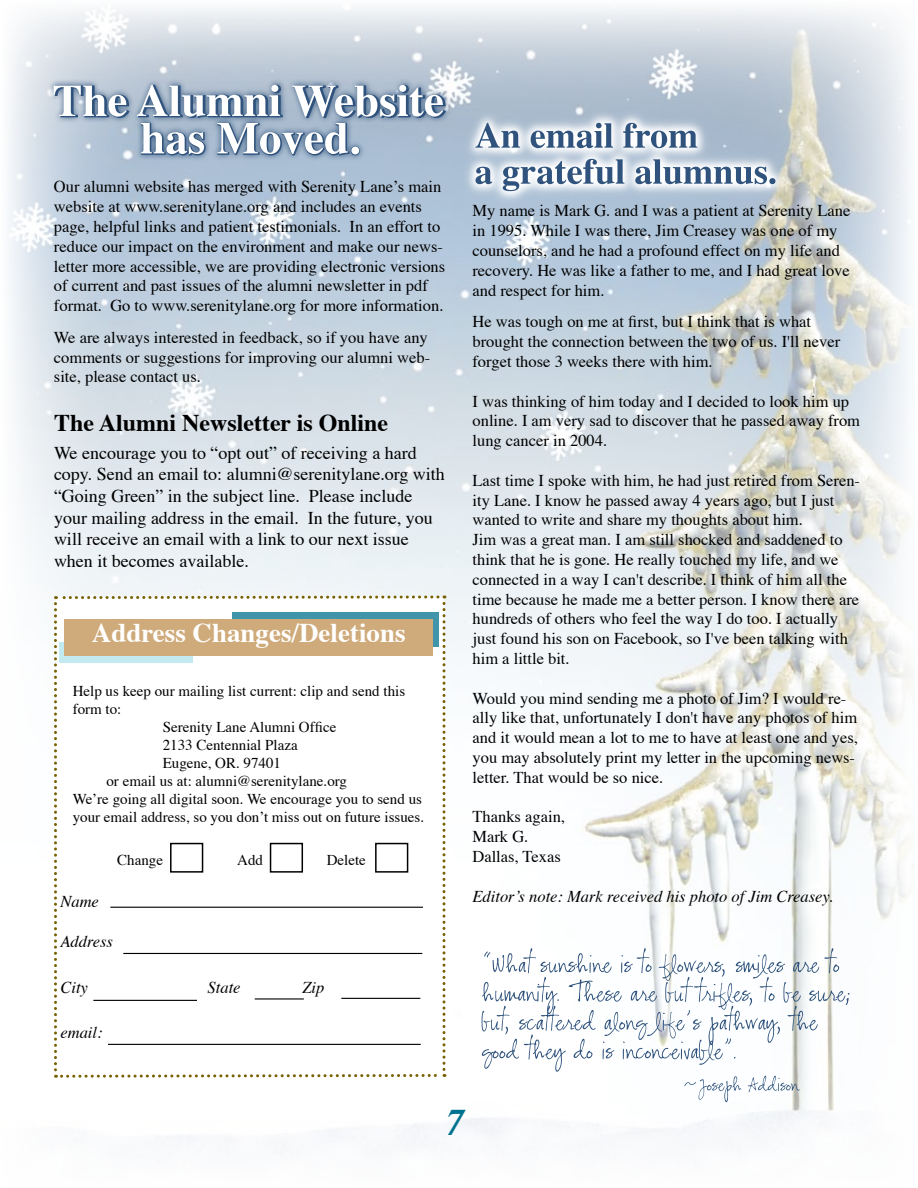
<style>
.page{position:relative;width:918px;height:1188px;background:#fff}
.page>*{position:absolute;margin:0;border:0;box-sizing:border-box;transform-origin:0 0}
.t1{font:italic 700 37.5px "Times";color:#00728f}
.t2{font:700 27px "Times";color:#fff}
.t3{font:700 24px "Times";color:#000}
.t4{font:18px/21.6px "Times";color:#000}
.t5{font:16.5px/19.8px "Times";color:#000}
.t6{font:italic 16.5px "Times";color:#000}
.t7{font:15px "Times";color:#000}
</style>
<div class="page">
<img style="left:8px;top:7px;width:902px;height:1141px">
<svg style="left:54px;top:594px;width:392px;height:485px"></svg>
<div style="left:170px;top:843px;width:33px;height:30px;border:2px solid #000"></div>
<div style="left:270px;top:843px;width:33px;height:30px;border:2px solid #000"></div>
<div style="left:375px;top:843px;width:33px;height:30px;border:2px solid #000"></div>
<div style="left:59px;top:642px;width:134px;height:20px;background:linear-gradient(to right,#c4eaf1,#c4eaf1)"></div>
<div style="left:232px;top:613px;width:207px;height:34px;background:#4095ab"></div>
<div style="left:65px;top:619px;width:368px;height:36px;background:#cfaa7a"></div>
<hr style="left:110px;top:907px;width:313px;height:1px;background:#000">
<hr style="left:123px;top:953px;width:299px;height:1px;background:#000">
<hr style="left:93px;top:1000px;width:104px;height:1px;background:#000">
<hr style="left:255px;top:998px;width:49px;height:2px;background:#000">
<hr style="left:341px;top:998px;width:79px;height:1px;background:#000">
<hr style="left:108px;top:1044px;width:313px;height:1px;background:#000">
<svg style="left:456px;top:104px;width:415px;height:142px;background:#bfcbd4"></svg>
<svg style="left:482px;top:112px;width:256px;height:36px;background:#afbfd0"></svg>
<svg style="left:482px;top:123px;width:215px;height:25px"></svg>
<svg style="left:465px;top:148px;width:351px;height:84px;background:#b9c7d4"></svg>
<svg style="left:482px;top:159px;width:293px;height:32px"></svg>
<svg style="left:482px;top:948px;width:367px;height:154px"></svg>
<svg style="left:48px;top:78px;width:434px;height:125px;background:#b2c3d6"></svg>
<svg style="left:54px;top:84px;width:393px;height:73px"></svg>
<div style="left:351px;top:147px;width:8px;height:7px;background:#fff;border-radius:50%"></div>
<p class="t5" style="left:54px;top:175px;width:393px">Our alumni website has merged with Serenity Lane’s main website at www.serenitylane.org and includes an events page, helpful links and patient testimonials. In an effort to reduce our impact on the environment and make our news&shy;letter more accessible, we are providing electronic versions of current and past issues of the alumni newsletter in pdf format. Go to www.serenitylane.org for more information.</p>
<p class="t5" style="left:54px;top:326px;width:378px">We are always interested in feedback, so if you have any comments or suggestions for improving our alumni web&shy;site, please contact us.</p>
<h3 class="t3" style="left:54px;top:400px;width:336px">The Alumni Newsletter is Online</h3>
<p class="t4" style="left:54px;top:440px;width:392px">We encourage you to “opt out” of receiving a hard copy. Send an email to: alumni@serenitylane.org with “Going Green” in the subject line. Please include your mailing address in the email. In the future, you will receive an email with a link to our next issue when it becomes available.</p>
<h2 class="t2" style="left:92px;top:607px;width:315px">Address Changes/Deletions</h2>
<p class="t7" style="left:73px;top:677px;width:334px">Help us keep our mailing list current: clip and send this</p>
<p class="t7" style="left:73px;top:695px;width:50px">form to:</p>
<p class="t7" style="left:163px;top:713px;width:175px">Serenity Lane Alumni Office</p>
<p class="t7" style="left:163px;top:731px;width:136px">2133 Centennial Plaza</p>
<p class="t7" style="left:163px;top:749px;width:120px">Eugene, OR. 97401</p>
<p class="t7" style="left:106px;top:767px;width:242px">or email us at: alumni@serenitylane.org</p>
<p class="t7" style="left:73px;top:785px;width:351px">We’re going all digital soon. We encourage you to send us</p>
<p class="t7" style="left:73px;top:803px;width:353px">your email address, so you don’t miss out on future issues.</p>
<p class="t7" style="left:117px;top:846px;width:47px">Change</p>
<p class="t7" style="left:237px;top:846px;width:27px">Add</p>
<p class="t7" style="left:327px;top:846px;width:41px">Delete</p>
<p class="t6" style="left:60px;top:887px;width:40px">Name</p>
<p class="t6" style="left:60px;top:927px;width:54px">Address</p>
<p class="t6" style="left:60px;top:972px;width:29px">City</p>
<p class="t6" style="left:208px;top:972px;width:34px">State</p>
<p class="t6" style="left:302px;top:972px;width:24px">Zip</p>
<p class="t6" style="left:60px;top:1018px;width:44px">email:</p>
<p class="t5" style="left:472px;top:200px;width:380px">My name is Mark G. and I was a patient at Serenity Lane in 1995. While I was there, Jim Creasey was one of my counselors, and he had a profound effect on my life and recovery. He was like a father to me, and I had great love and respect for him.</p>
<p class="t5" style="left:472px;top:311px;width:369px">He was tough on me at first, but I think that is what brought the connection between the two of us. I'll never forget those 3 weeks there with him.</p>
<p class="t5" style="left:472px;top:390px;width:389px">I was thinking of him today and I decided to look him up online. I am very sad to discover that he passed away from lung cancer in 2004.</p>
<p class="t5" style="left:472px;top:469px;width:389px">Last time I spoke with him, he had just retired from Seren&shy;ity Lane. I know he passed away 4 years ago, but I just wanted to write and share my thoughts about him.<br>Jim was a great man. I am still shocked and saddened to think that he is gone. He really touched my life, and we connected in a way I can't describe. I think of him all the time because he made me a better person. I know there are hundreds of others who feel the way I do too. I actually just found his son on Facebook, so I've been talking with him a little bit.</p>
<p class="t5" style="left:472px;top:687px;width:387px">Would you mind sending me a photo of Jim? I would re&shy;ally like that, unfortunately I don't have any photos of him and it would mean a lot to me to have at least one and yes, you may absolutely print my letter in the upcoming news&shy;letter. That would be so nice.</p>
<p class="t5" style="left:472px;top:806px;width:94px">Thanks again,<br>Mark G.<br>Dallas, Texas</p>
<p class="t6" style="left:472px;top:881px;width:362px">Editor’s note: Mark received his photo of Jim Creasey.</p>
<h1 class="t1" style="left:446px;top:1087px;width:20px">7</h1>
</div>
